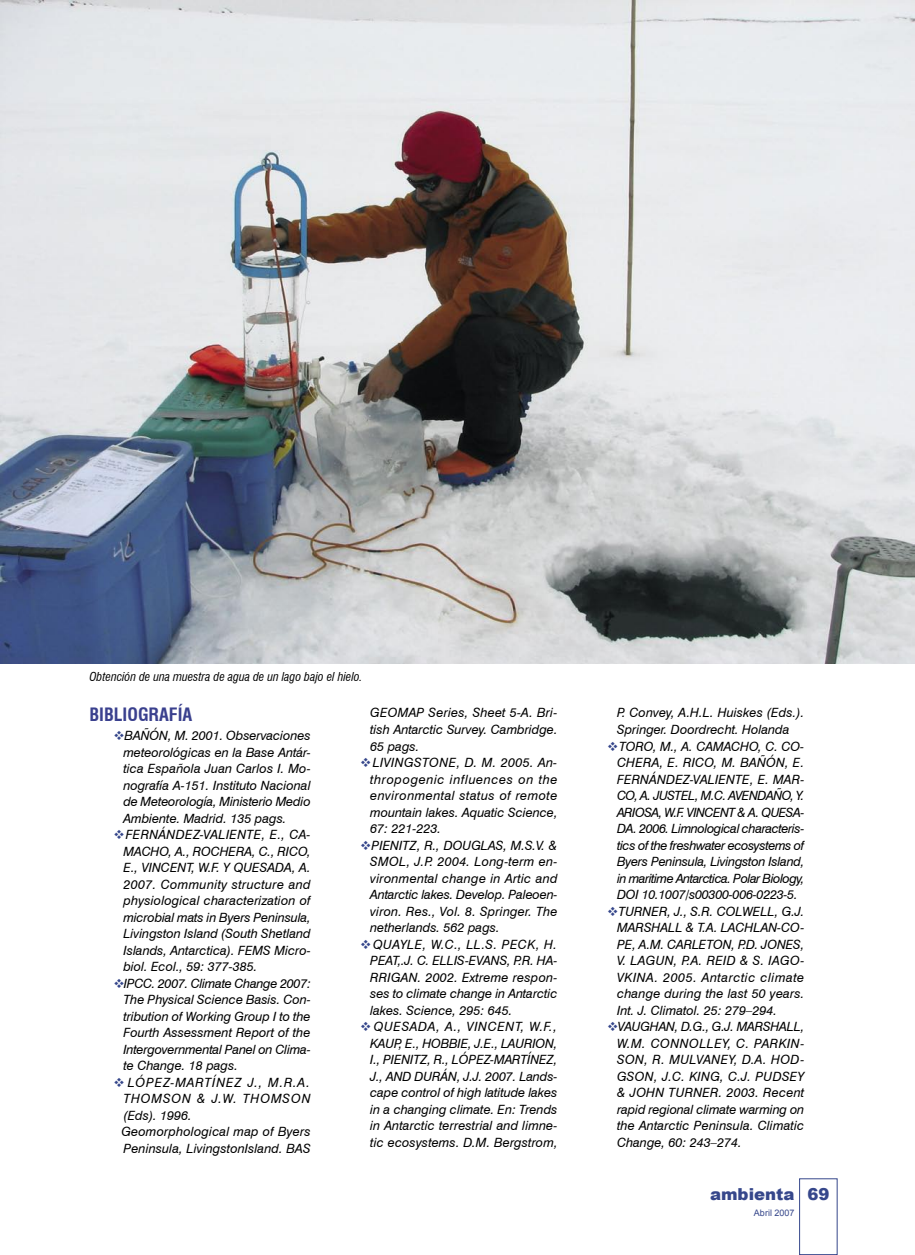
<style>
.page{position:relative;width:915px;height:1255px;background:#fff}
.page>*{position:absolute;margin:0;border:0;box-sizing:border-box;transform-origin:0 0}
.Ladillo{font:700 condensed 18px "Swiss 721 BT";color:#3a408e}
.t1{font:900 16.5px "Arial";color:#36478b}
.Texto_general{font:italic 12.75px/16.5px "Swiss 721 BT";color:#000;text-align:justify}
.Pié_de_foto{font:italic condensed 12px "Swiss 721 BT";color:#000}
.t2{font:9px "Arial";color:#36478b}
.s1{color:#36478b}
</style>
<div class="page">
<div style="left:799px;top:1178px;width:38px;height:76px;border:1px solid #36478b"></div>
<img style="left:0;top:0;width:914px;height:663px">
<p class="Pié_de_foto" style="left:89px;top:669px;width:275px">Obtención de una muestra de agua de un lago bajo el hielo.</p>
<p class="Ladillo" style="left:89px;top:704px;width:104px">BIBLIOGRAFÍA</p>
<p class="Texto_general" style="left:123px;top:727px;width:189px;text-indent:-10px"><span class="s1">❖</span>BAÑÓN, M. 2001. Observaciones meteorológicas en la Base Antár&shy;tica Española Juan Carlos I. Mo&shy;nografía A-151. Instituto Nacional de Meteorología, Ministerio Medio Ambiente. Madrid. 135 pags.</p>
<p class="Texto_general" style="left:123px;top:826px;width:189px;text-indent:-10px"><span class="s1">❖</span>FERNÁNDEZ-VALIENTE, E., CA-MACHO, A., ROCHERA, C., RICO, E., VINCENT, W.F. Y QUESADA, A.<br>2007. Community structure and physiological characterization of microbial mats in Byers Peninsula, Livingston Island (South Shetland Islands, Antarctica). FEMS Micro&shy;biol. Ecol., 59: 377-385.</p>
<p class="Texto_general" style="left:123px;top:974px;width:189px;text-indent:-10px"><span class="s1">❖</span>IPCC. 2007. Climate Change 2007:<br>The Physical Science Basis. Con&shy;tribution of Working Group I to the Fourth Assessment Report of the Intergovernmental Panel on Clima&shy;te Change. 18 pags.</p>
<p class="Texto_general" style="left:123px;top:1073px;width:189px;text-indent:-10px"><span class="s1">❖</span> LÓPEZ-MARTÍNEZ J., M.R.A.<br>THOMSON &amp; J.W. THOMSON (Eds). 1996.</p>
<p class="Texto_general" style="left:121px;top:1123px;width:191px">Geomorphological map of Byers<br>Peninsula, LivingstonIsland. BAS</p>
<p class="Texto_general" style="left:370px;top:704px;width:189px">GEOMAP Series, Sheet 5-A. Bri&shy;tish Antarctic Survey. Cambridge.<br>65 pags.</p>
<p class="Texto_general" style="left:370px;top:754px;width:189px;text-indent:-10px"><span class="s1">❖</span>LIVINGSTONE, D. M. 2005. An&shy;thropogenic influences on the environmental status of remote mountain lakes. Aquatic Science, 67: 221-223.</p>
<p class="Texto_general" style="left:370px;top:836px;width:189px;text-indent:-10px"><span class="s1">❖</span>PIENITZ, R., DOUGLAS, M.S.V. &amp; SMOL, J.P. 2004. Long-term en&shy;vironmental change in Artic and Antarctic lakes. Develop. Paleoen&shy;viron. Res., Vol. 8. Springer. The netherlands. 562 pags.</p>
<p class="Texto_general" style="left:370px;top:935px;width:189px;text-indent:-10px"><span class="s1">❖</span>QUAYLE, W.C., LL.S. PECK, H.<br>PEAT,.J. C. ELLIS-EVANS, P.R. HA-RRIGAN. 2002. Extreme respon&shy;ses to climate change in Antarctic lakes. Science, 295: 645.</p>
<p class="Texto_general" style="left:370px;top:1018px;width:189px;text-indent:-10px"><span class="s1">❖</span> QUESADA, A., VINCENT, W.F., KAUP, E., HOBBIE, J.E., LAURION, I., PIENITZ, R., LÓPEZ-MARTÍNEZ, J., AND DURÁN, J.J. 2007. Lands&shy;cape control of high latitude lakes in a changing climate. En: Trends in Antarctic terrestrial and limne&shy;tic ecosystems. D.M. Bergstrom,</p>
<p class="Texto_general" style="left:617px;top:704px;width:188px">P. Convey, A.H.L. Huiskes (Eds.).<br>Springer. Doordrecht. Holanda</p>
<p class="Texto_general" style="left:617px;top:737px;width:189px;text-indent:-10px"><span class="s1">❖</span>TORO, M., A. CAMACHO, C. CO-CHERA, E. RICO, M. BAÑÓN, E.<br>FERNÁNDEZ-VALIENTE, E. MAR-CO, A. JUSTEL, M.C. AVENDAÑO, Y.<br>ARIOSA, W.F. VINCENT &amp; A. QUESA-DA. 2006. Limnological characteris&shy;tics of the freshwater ecosystems of Byers Peninsula, Livingston Island, in maritime Antarctica. Polar Biology, DOI 10.1007/s00300-006-0223-5.</p>
<p class="Texto_general" style="left:617px;top:902px;width:189px;text-indent:-10px"><span class="s1">❖</span>TURNER, J., S.R. COLWELL, G.J.<br>MARSHALL &amp; T.A. LACHLAN-CO-PE, A.M. CARLETON, P.D. JONES, V. LAGUN, P.A. REID &amp; S. IAGO-VKINA. 2005. Antarctic climate change during the last 50 years.<br>Int. J. Climatol. 25: 279–294.</p>
<p class="Texto_general" style="left:617px;top:1018px;width:189px;text-indent:-10px"><span class="s1">❖</span>VAUGHAN, D.G., G.J. MARSHALL, W.M. CONNOLLEY, C. PARKIN-SON, R. MULVANEY, D.A. HOD-GSON, J.C. KING, C.J. PUDSEY &amp; JOHN TURNER. 2003. Recent rapid regional climate warming on the Antarctic Peninsula. Climatic Change, 60: 243–274.</p>
<p class="t1" style="left:709px;top:1181px;width:86px">ambienta</p>
<p class="t2" style="left:753px;top:1207px;width:42px">Abril 2007</p>
<p class="t1" style="left:807px;top:1181px;width:24px">69</p>
</div>
